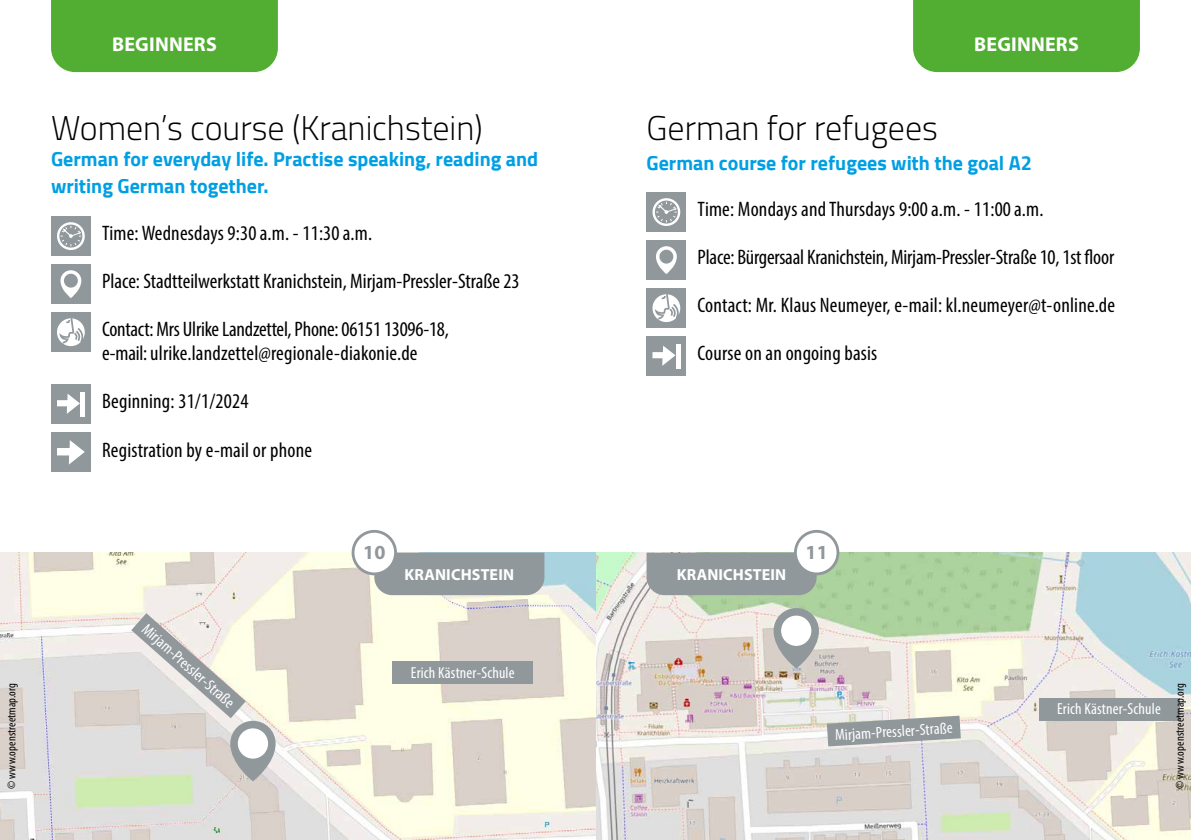
<style>
.page{position:relative;width:1191px;height:840px;background:#fff}
.page>*{position:absolute;margin:0;border:0;box-sizing:border-box;transform-origin:0 0}
.t1{font:300 34px "Cairo";color:#000}
.t2{font:condensed 21px/24px "Myriad Pro";color:#000}
.t3{font:700 20px/26px "Cairo";color:#009fe3}
.t4{font:700 20px "Myriad Pro";letter-spacing:.01em;color:#fff}
.t5{font:700 20px "Myriad Pro";color:#91989c}
.t6{font:condensed 16px "Myriad Pro";letter-spacing:.01em;color:#fff}
.t7{font:700 16px "Myriad Pro";letter-spacing:.01em;color:#fff}
.t8{font:condensed 12px "Myriad Pro";letter-spacing:.01em;color:#000}
</style>
<div class="page">
<img style="left:0;top:552px;width:1191px;height:287px">
<svg style="left:773px;top:607px;width:46px;height:61px;background:#a5a8a9"></svg>
<div style="left:781px;top:615px;width:30px;height:30px;background:#fff;border-radius:50%"></div>
<div style="left:1039px;top:697px;width:140px;height:23px;background:#91989c"></div>
<svg style="left:827px;top:715px;width:133px;height:31px;background:#a9adaf"></svg>
<svg style="left:230px;top:720px;width:46px;height:60px;background:#a5a9ab"></svg>
<div style="left:238px;top:728px;width:30px;height:30px;background:#fff;border-radius:50%"></div>
<div style="left:393px;top:661px;width:140px;height:22px;background:#91989c"></div>
<svg style="left:131px;top:612px;width:115px;height:105px;background:#d6d5d1"></svg>
<div style="left:51px;top:0;width:227px;height:72px;background:#52ae32"></div>
<div style="left:913px;top:0;width:227px;height:72px;background:#52ae32"></div>
<div style="left:374px;top:552px;width:170px;height:43px;background:#91989c"></div>
<div style="left:646px;top:552px;width:170px;height:43px;background:#91989c"></div>
<div style="left:51px;top:216px;width:40px;height:40px;background:#91989c"></div>
<svg style="left:57px;top:222px;width:28px;height:28px"></svg>
<div style="left:51px;top:264px;width:40px;height:40px;background:#91989c"></div>
<svg style="left:60px;top:270px;width:21px;height:28px"></svg>
<div style="left:64px;top:273px;width:14px;height:14px;background:#91989c;border-radius:50%"></div>
<div style="left:51px;top:312px;width:40px;height:40px;background:#91989c"></div>
<svg style="left:57px;top:318px;width:28px;height:28px"></svg>
<div style="left:51px;top:384px;width:40px;height:40px;background:#91989c"></div>
<div style="left:80px;top:392px;width:5px;height:24px;background:#fff"></div>
<svg style="left:57px;top:394px;width:23px;height:19px"></svg>
<div style="left:51px;top:432px;width:40px;height:40px;background:#91989c"></div>
<svg style="left:57px;top:440px;width:28px;height:24px"></svg>
<div style="left:646px;top:192px;width:40px;height:40px;background:#91989c"></div>
<svg style="left:652px;top:198px;width:29px;height:28px"></svg>
<div style="left:646px;top:240px;width:40px;height:40px;background:#91989c"></div>
<svg style="left:656px;top:246px;width:21px;height:28px"></svg>
<div style="left:659px;top:249px;width:14px;height:14px;background:#91989c;border-radius:50%"></div>
<div style="left:646px;top:288px;width:40px;height:40px;background:#91989c"></div>
<svg style="left:652px;top:294px;width:28px;height:28px"></svg>
<div style="left:646px;top:336px;width:40px;height:40px;background:#91989c"></div>
<hr style="left:676px;top:344px;width:4px;height:24px;background:#fff">
<svg style="left:652px;top:345px;width:23px;height:20px"></svg>
<svg style="left:351px;top:529px;width:46px;height:46px"></svg>
<div style="left:354px;top:532px;width:40px;height:40px;background:#fff;border-radius:50%"></div>
<svg style="left:794px;top:529px;width:45px;height:46px"></svg>
<div style="left:797px;top:532px;width:39px;height:40px;background:#fff;border-radius:50%"></div>
<p class="t4" style="left:112px;top:31px;width:106px">BEGINNERS</p>
<p class="t4" style="left:974px;top:31px;width:106px">BEGINNERS</p>
<h1 class="t1" style="left:51px;top:101px;width:433px">Women’s course (Kranichstein)</h1>
<p class="t3" style="left:51px;top:146px;width:488px">German for everyday life. Practise speaking, reading and writing German together.</p>
<p class="t2" style="left:102px;top:221px;width:271px">Time: Wednesdays 9:30a.m. - 11:30a.m.</p>
<p class="t2" style="left:102px;top:269px;width:419px">Place: Stadtteilwerkstatt Kranichstein, Mirjam-Pressler-Straße 23</p>
<p class="t2" style="left:102px;top:317px;width:348px">Contact: Mrs Ulrike Landzettel, Phone: 06151 13096-18, e-mail: ulrike.landzettel@regionale-diakonie.de</p>
<p class="t2" style="left:102px;top:389px;width:148px">Beginning: 31/1/2024</p>
<p class="t2" style="left:102px;top:437px;width:211px">Registration by e-mail or phone</p>
<h1 class="t1" style="left:646px;top:101px;width:293px">German for refugees</h1>
<p class="t3" style="left:646px;top:150px;width:387px">German course for refugees with the goal A2</p>
<p class="t2" style="left:697px;top:197px;width:347px">Time: Mondays and Thursdays 9:00a.m. - 11:00a.m.</p>
<p class="t2" style="left:697px;top:245px;width:418px">Place: Bürgersaal Kranichstein, Mirjam-Pressler-Straße 10, 1st floor</p>
<p class="t2" style="left:697px;top:293px;width:419px">Contact: Mr. Klaus Neumeyer, e-mail: kl.neumeyer@t-online.de</p>
<p class="t2" style="left:697px;top:341px;width:181px">Course on an ongoing basis</p>
<p class="t5" style="left:363px;top:539px;width:24px">10</p>
<p class="t5" style="left:805px;top:539px;width:24px">11</p>
<p class="t7" style="left:405px;top:563px;width:111px">KRANICHSTEIN</p>
<p class="t7" style="left:677px;top:563px;width:111px">KRANICHSTEIN</p>
<p class="t6" style="left:151px;top:619px;width:119px;rotate:42deg">Mirjam-Pressler-Straße</p>
<p class="t6" style="left:411px;top:662px;width:105px">Erich Kästner-Schule</p>
<p class="t8" style="left:4px;top:788px;width:107px;rotate:-90deg">© www.openstreetmap.org</p>
<p class="t8" style="left:1172px;top:788px;width:107px;rotate:-90deg">© www.openstreetmap.org</p>
<p class="t6" style="left:1057px;top:699px;width:105px">Erich Kästner-Schule</p>
<p class="t6" style="left:834px;top:725px;width:119px;rotate:-4deg">Mirjam-Pressler-Straße</p>
</div>
